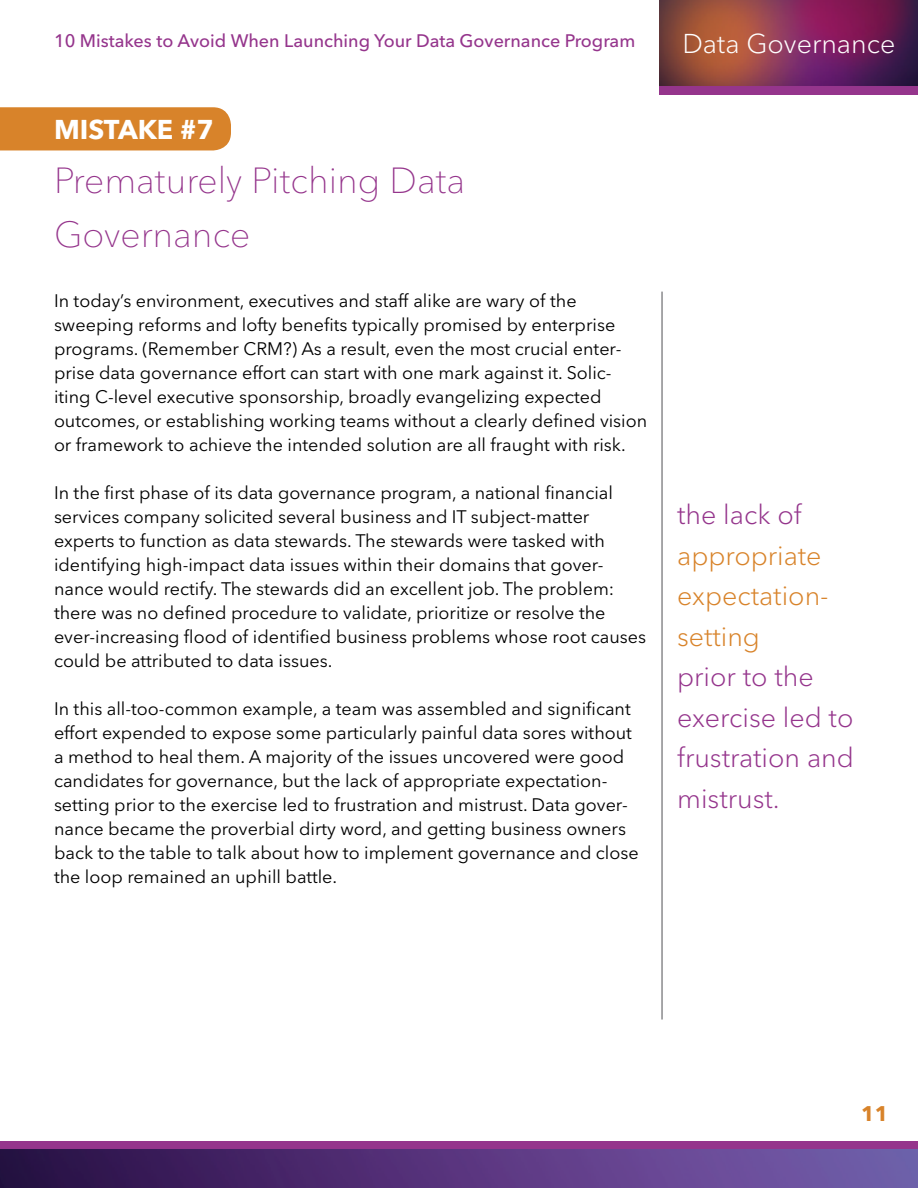
<style>
.page{position:relative;width:918px;height:1188px;background:#fff}
.page>*{position:absolute;margin:0;border:0;box-sizing:border-box;transform-origin:0 0}
.Subheaders{font:100 36px/54px "Avenir Next W1 G";color:#95358c}
.New_Call-Out{font:300 27px/40.5px "Avenir Next W1 G";color:#95358c}
.t1{font:300 27px "Avenir Next W1 G";color:#fff}
.Headers{font:700 27px "Avenir Next W1 G";color:#fff}
.t2{font:700 21px "Avenir Next W1 G";color:#d8832a}
.t3{font:18px/24px "Avenir Next W1 G";color:#000}
.t4{font:500 18px "Avenir Next W1 G";color:#95358c}
.s1{color:#d8832a}
</style>
<div class="page">
<img style="left:660px;top:0;width:258px;height:86px">
<hr style="left:661px;top:292px;width:2px;height:728px;background:#8a8a8d">
<div style="left:660px;top:86px;width:258px;height:9px;background:#95358c"></div>
<div style="left:0;top:1142px;width:918px;height:8px;background:#95358c"></div>
<img style="left:0;top:1150px;width:918px;height:38px">
<div style="left:0;top:107px;width:231px;height:43px;background:#d8832a"></div>
<p class="t4" style="left:54px;top:30px;width:583px">10 Mistakes to Avoid When Launching Your Data Governance Program</p>
<p class="Headers" style="left:54px;top:113px;width:161px">MISTAKE #7</p>
<p class="Subheaders" style="left:54px;top:154px;width:413px">Prematurely Pitching Data<br>Governance</p>
<p class="t3" style="left:54px;top:289px;width:595px">In today’s environment, executives and staff alike are wary of the sweeping reforms and lofty benefits typically promised by enterprise programs. (Remember CRM?) As a result, even the most crucial enter&shy;prise data governance effort can start with one mark against it. Solic&shy;iting C-level executive sponsorship, broadly evangelizing expected outcomes, or establishing working teams without a clearly defined vision or framework to achieve the intended solution are all fraught with risk.</p>
<p class="t3" style="left:54px;top:481px;width:594px">In the first phase of its data governance program, a national financial services company solicited several business and IT subject-matter experts to function as data stewards. The stewards were tasked with identifying high-impact data issues within their domains that gover&shy;nance would rectify. The stewards did an excellent job. The problem: there was no defined procedure to validate, prioritize or resolve the ever-increasing flood of identified business problems whose root causes could be attributed to data issues.</p>
<p class="t3" style="left:54px;top:697px;width:586px">In this all-too-common example, a team was assembled and significant effort expended to expose some particularly painful data sores without a method to heal them. A majority of the issues uncovered were good candidates for governance, but the lack of appropriate expectation&shy;setting prior to the exercise led to frustration and mistrust. Data gover&shy;nance became the proverbial dirty word, and getting business owners back to the table to talk about how to implement governance and close the loop remained an uphill battle.</p>
<h2 class="t1" style="left:682px;top:28px;width:215px">Data Governance</h2>
<p class="New_Call-Out" style="left:677px;top:494px;width:178px">the lack of <span class="s1">appropriate expectation&shy;setting<br></span>prior to the exercise led to frustration and mistrust.</p>
<p class="t2" style="left:861px;top:1101px;width:29px">11</p>
</div>
